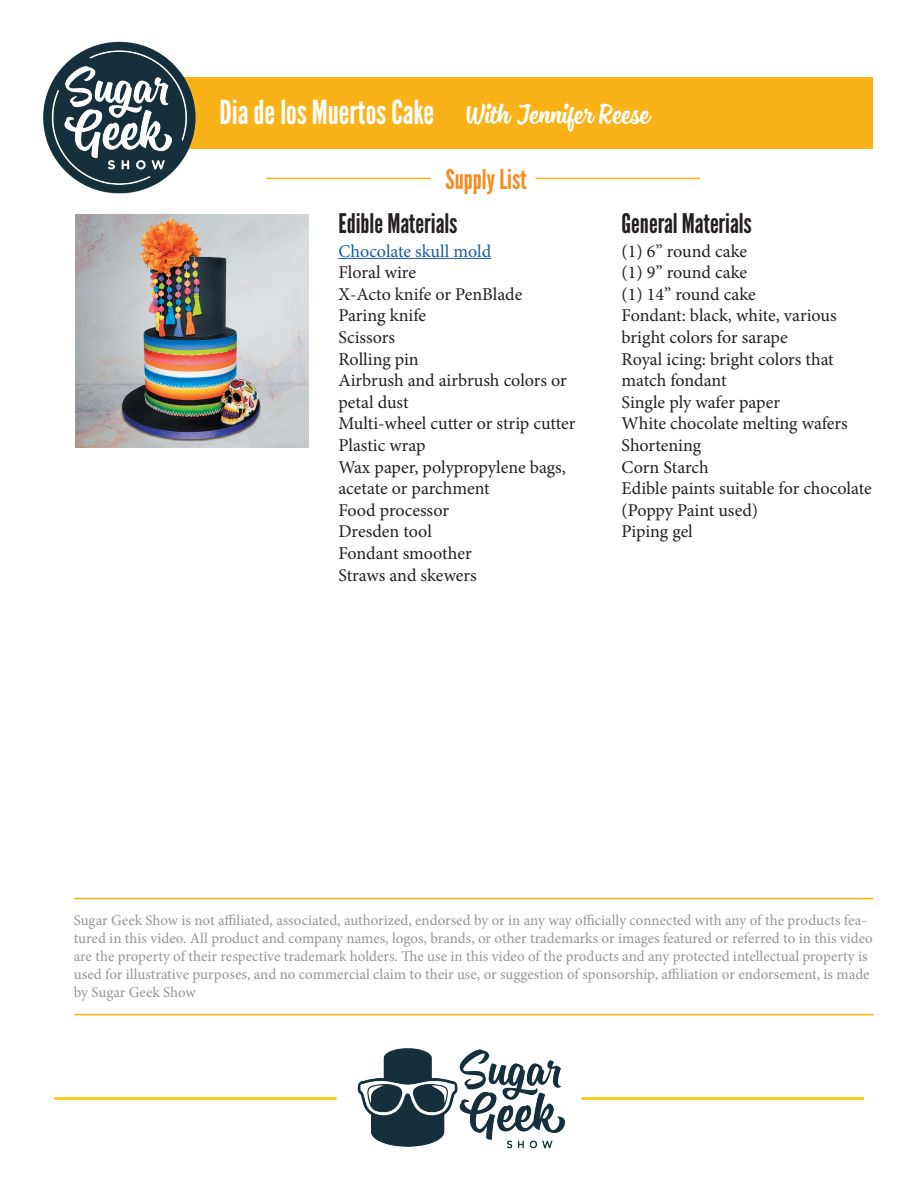
<style>
.page{position:relative;width:918px;height:1188px;background:#fff}
.page>*{position:absolute;margin:0;border:0;box-sizing:border-box;transform-origin:0 0}
.t1{font:33px "League Gothic";color:#fff}
.t2{font:27px "League Gothic";color:#231f20}
.t3{font:27px "League Gothic";color:#f68b1f}
.t4{font:18px/21.6px "Minion Pro";letter-spacing:-.005em;color:#231f20}
.t5{font:18px "Minion Pro";letter-spacing:-.005em;color:#175d9e}
.t6{font:15px/18px "Minion Pro";color:#939598}
.s1{font-family:"Sanelma"}
</style>
<div class="page">
<img style="left:287px;top:1013px;width:347px;height:136px">
<hr style="left:54px;top:1097px;width:283px;height:3px;background:#fcce25">
<hr style="left:581px;top:1097px;width:283px;height:3px;background:#fcce25">
<hr style="left:74px;top:1014px;width:800px;height:1px;background:#f9b217">
<div style="left:63px;top:77px;width:810px;height:72px;background:#f9b217"></div>
<img style="left:43px;top:41px;width:153px;height:153px">
<hr style="left:267px;top:178px;width:164px;height:1px;background:#f9b217">
<hr style="left:74px;top:898px;width:799px;height:1px;background:#f9b217">
<hr style="left:536px;top:178px;width:164px;height:1px;background:#f9b217">
<hr style="left:338px;top:258px;width:153px;height:1px;background:#175d9e">
<img style="left:75px;top:214px;width:233px;height:233px">
<h1 class="t1" style="left:220px;top:92px;width:431px">Dia de los Muertos Cake <span class="s1">With Jennifer Reese</span></h1>
<h2 class="t3" style="left:446px;top:164px;width:83px">Supply List</h2>
<h2 class="t2" style="left:338px;top:207px;width:121px">Edible Materials</h2>
<h2 class="t2" style="left:622px;top:207px;width:132px">General Materials</h2>
<p class="t5" style="left:338px;top:239px;width:154px">Chocolate skull mold</p>
<p class="t4" style="left:338px;top:262px;width:239px">Floral wire<br>X-Acto knife or PenBlade<br>Paring knife<br>Scissors<br>Rolling pin<br>Airbrush and airbrush colors or petal dust<br>Multi-wheel cutter or strip cutter<br>Plastic wrap<br>Wax paper, polypropylene bags, acetate or parchment<br>Food processor<br>Dresden tool<br>Fondant smoother<br>Straws and skewers</p>
<p class="t4" style="left:622px;top:240px;width:252px">(1) 6” round cake<br>(1) 9” round cake<br>(1) 14” round cake<br>Fondant: black, white, various bright colors for sarape<br>Royal icing: bright colors that match fondant<br>Single ply wafer paper<br>White chocolate melting wafers<br>Shortening<br>Corn Starch<br>Edible paints suitable for chocolate (Poppy Paint used)<br>Piping gel</p>
<p class="t6" style="left:74px;top:911px;width:801px">Sugar Geek Show is not affiliated, associated, authorized, endorsed by or in any way officially connected with any of the products fea&shy;tured in this video. All product and company names, logos, brands, or other trademarks or images featured or referred to in this video are the property of their respective trademark holders. The use in this video of the products and any protected intellectual property is used for illustrative purposes, and no commercial claim to their use, or suggestion of sponsorship, affiliation or endorsement, is made by Sugar Geek Show</p>
</div>
